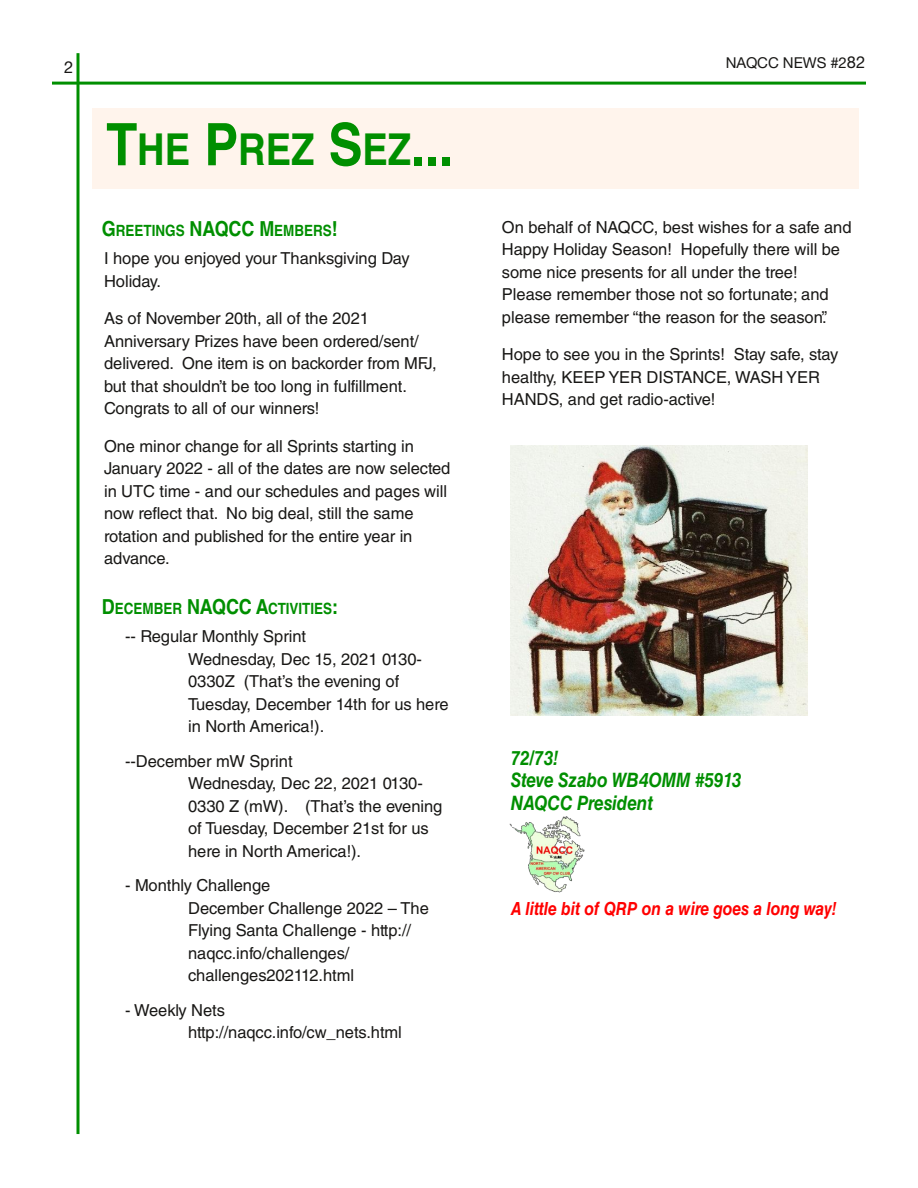
<style>
.page{position:relative;width:918px;height:1188px;background:#fff}
.page>*{position:absolute;margin:0;border:0;box-sizing:border-box;transform-origin:0 0}
.t1{font:700 43.95px "Helvetica LT Std";color:#008f00;scale:.87 1}
.t2{font:italic 700 19.8px/22.5px "Helvetica LT Std";letter-spacing:-.01em;color:#008f00;scale:.87 1}
.t3{font:italic 700 18.15px "Helvetica LT Std";color:#f00;scale:.87 1}
.t4{font:16.5px/22.5px "Helvetica LT Std";color:#181715}
.t5{font:16.5px "Helvetica Neue LT Std";color:#181715}
.t6{font:700 15.6px "Helvetica LT Std";letter-spacing:-.005em;color:#008f00;scale:.87 1}
.t7{font:15px "Helvetica Neue LT Std";color:#181715}
.s1{font-size:16.5px}
.s2{font-size:58.65px}
.s3{font-size:20.7px}
</style>
<div class="page">
<hr style="left:77px;top:53px;width:3px;height:1081px;background:#008f00">
<hr style="left:52px;top:82px;width:814px;height:3px;background:#008f00">
<div style="left:92px;top:108px;width:767px;height:81px;background:#fff4ec"></div>
<img style="left:509px;top:816px;width:75px;height:76px">
<img style="left:511px;top:446px;width:296px;height:270px">
<p class="t5" style="left:64px;top:61px;width:11px">2</p>
<p class="t7" style="left:726px;top:58px;width:141px">NAQCC NEWS #2<span class="s1">82</span></p>
<h1 class="t1" style="left:106px;top:134px;width:401px"><span class="s2">T</span>HE <span class="s2">P</span>REZ <span class="s2">S</span>EZ<span class="s2">...</span></h1>
<p class="t6" style="left:102px;top:225px;width:272px"><span class="s3">G</span>REETINGS <span class="s3">NAQCC M</span>EMBERS<span class="s3">!</span></p>
<p class="t4" style="left:104px;top:249px;width:307px">I hope you enjoyed your Thanksgiving Day<br>Holiday.</p>
<p class="t4" style="left:104px;top:309px;width:334px">As of November 20th, all of the 2021<br>Anniversary Prizes have been ordered/sent/ delivered. One item is on backorder from MFJ, but that shouldn’t be too long in fulfillment.<br>Congrats to all of our winners!</p>
<p class="t4" style="left:104px;top:437px;width:348px">One minor change for all Sprints starting in January 2022 - all of the dates are now selected in UTC time - and our schedules and pages will now reflect that. No big deal, still the same rotation and published for the entire year in advance.</p>
<p class="t6" style="left:102px;top:603px;width:273px"><span class="s3">D</span>ECEMBER <span class="s3">NAQCC A</span>CTIVITIES<span class="s3">:</span></p>
<p class="t4" style="left:188px;top:627px;width:262px;text-indent:-63px">-- Regular Monthly Sprint<br>Wednesday, Dec 15, 2021 0130-<br>0330Z (That’s the evening of<br>Tuesday, December 14th for us here in North America!).</p>
<p class="t4" style="left:188px;top:752px;width:256px;text-indent:-63px">--December mW Sprint<br>Wednesday, Dec 22, 2021 0130-<br>0330 Z (mW). (That’s the evening of Tuesday, December 21st for us here in North America!).</p>
<p class="t4" style="left:188px;top:876px;width:242px;text-indent:-63px">- Monthly Challenge<br>December Challenge 2022 – The<br>Flying Santa Challenge - http:// naqcc.info/challenges/ challenges202112.html</p>
<p class="t4" style="left:188px;top:1001px;width:215px;text-indent:-63px">- Weekly Nets http://naqcc.info/cw_nets.html</p>
<p class="t4" style="left:502px;top:218px;width:351px">On behalf of NAQCC, best wishes for a safe and Happy Holiday Season! Hopefully there will be some nice presents for all under the tree!<br>Please remember those not so fortunate; and please remember “the reason for the season”.</p>
<p class="t4" style="left:502px;top:345px;width:338px">Hope to see you in the Sprints! Stay safe, stay healthy, KEEP YER DISTANCE, WASH YER<br>HANDS, and get radio-active!</p>
<p class="t2" style="left:511px;top:749px;width:267px">72/73!<br>Steve Szabo WB4OMM #5913<br>NAQCC President</p>
<p class="t3" style="left:511px;top:902px;width:377px">A little bit of QRP on a wire goes a long way!</p>
</div>
